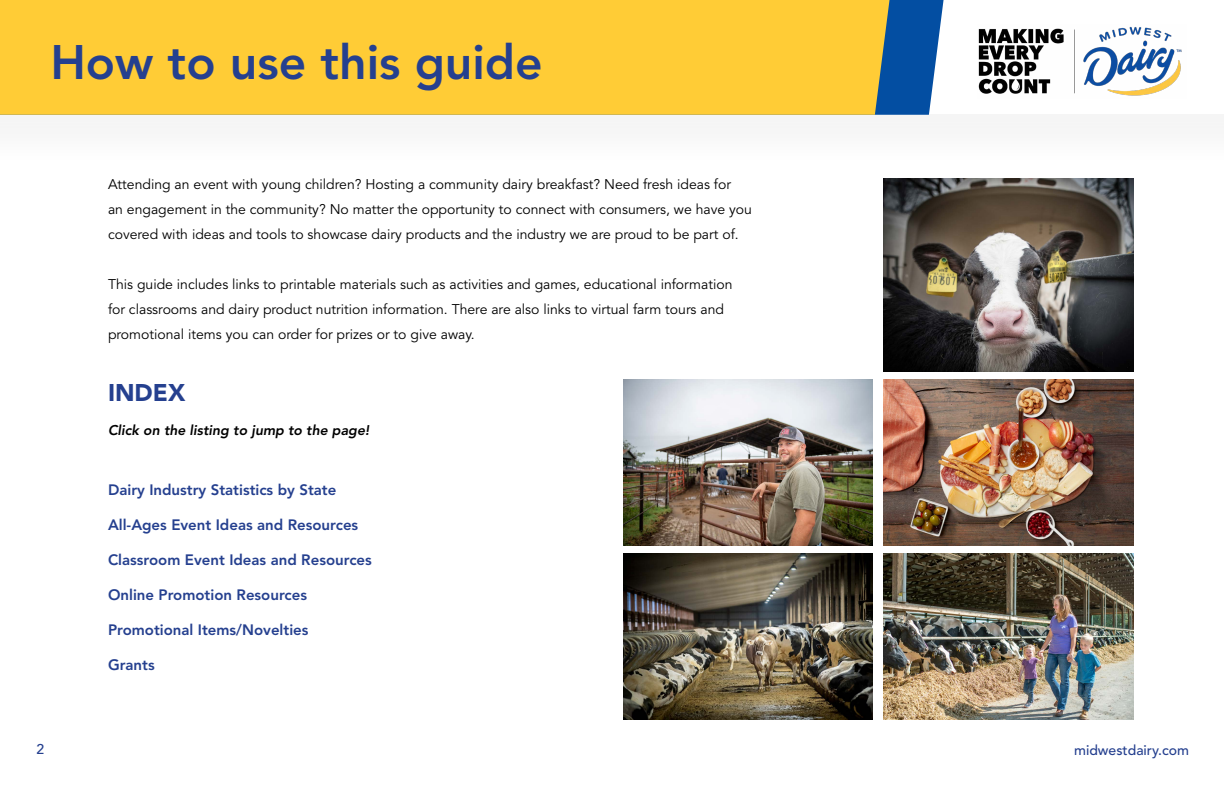
<style>
.page{position:relative;width:1224px;height:792px;background:#fff}
.page>*{position:absolute;margin:0;border:0;box-sizing:border-box;transform-origin:0 0}
.t1{font:800 48px "Avenir";color:#25408f}
.t2{font:900 24px "Avenir";color:#25408f}
.t3{font:800 15px "Avenir";color:#25408f}
.t4{font:14px/25px "Avenir";color:#000}
.t5{font:italic 800 14px "Avenir";color:#000}
.t6{font:500 14px "Avenir";color:#25408f}
</style>
<div class="page">
<svg style="left:891px;top:0;width:53px;height:115px;background:#2868af"></svg>
<div style="left:0;top:0;width:891px;height:115px;background:#ffcc36"></div>
<img style="left:978px;top:26px;width:204px;height:70px">
<img style="left:623px;top:554px;width:250px;height:166px">
<img style="left:623px;top:379px;width:250px;height:166px">
<img style="left:884px;top:379px;width:249px;height:167px">
<img style="left:884px;top:179px;width:249px;height:192px">
<img style="left:884px;top:554px;width:249px;height:166px">
<h1 class="t1" style="left:50px;top:34px;width:494px">How to use this guide</h1>
<p class="t4" style="left:108px;top:172px;width:646px">Attending an event with young children? Hosting a community dairy breakfast? Need fresh ideas for<br>an engagement in the community? No matter the opportunity to connect with consumers, we have you covered with ideas and tools to showcase dairy products and the industry we are proud to be part of.</p>
<p class="t4" style="left:108px;top:272px;width:626px">This guide includes links to printable materials such as activities and games, educational information for classrooms and dairy product nutrition information. There are also links to virtual farm tours and promotional items you can order for prizes or to give away.</p>
<h2 class="t2" style="left:108px;top:378px;width:79px">INDEX</h2>
<p class="t5" style="left:108px;top:422px;width:263px">Click on the listing to jump to the page!</p>
<p class="t3" style="left:108px;top:481px;width:230px">Dairy Industry Statistics by State</p>
<p class="t3" style="left:108px;top:516px;width:252px">All-Ages Event Ideas and Resources</p>
<p class="t3" style="left:108px;top:551px;width:265px">Classroom Event Ideas and Resources</p>
<p class="t3" style="left:108px;top:586px;width:201px">Online Promotion Resources</p>
<p class="t3" style="left:108px;top:621px;width:202px">Promotional Items/Novelties</p>
<p class="t3" style="left:108px;top:656px;width:48px">Grants</p>
<p class="t6" style="left:36px;top:741px;width:9px">2</p>
<p class="t6" style="left:1074px;top:742px;width:116px">midwestdairy.com</p>
</div>
